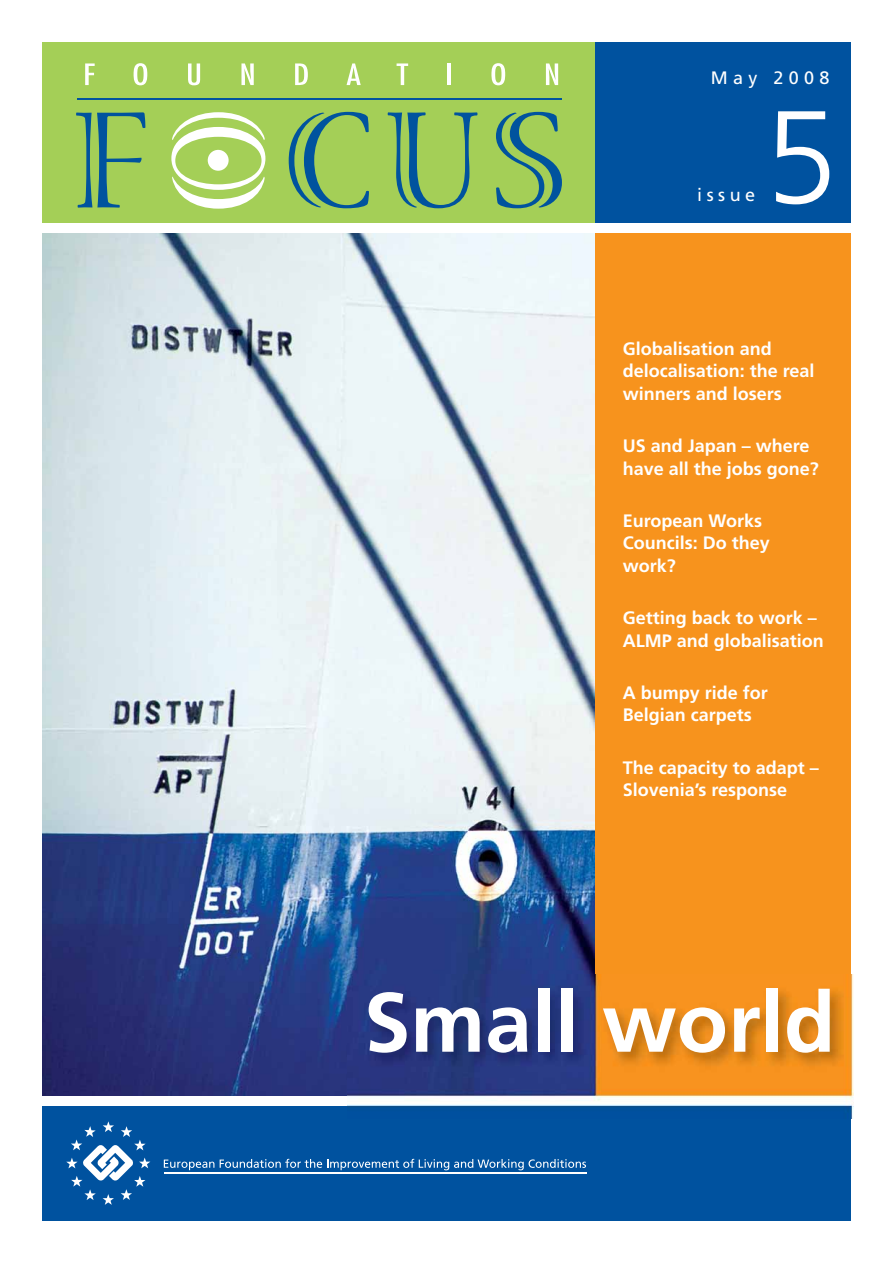
<style>
.page{position:relative;width:893px;height:1263px;background:#fff}
.page>*{position:absolute;margin:0;border:0;box-sizing:border-box;transform-origin:0 0}
.t1{font:300 132px "Frutiger";color:#fff}
.t2{font:700 84px "Frutiger LT Com";color:#fff}
.t3{font:700 18px/22.5px "Frutiger LT Com";color:#fff}
.t4{font:18px "Frutiger";letter-spacing:.3em;color:#fff}
</style>
<div class="page">
<div style="left:43px;top:43px;width:552px;height:180px;background:#a4cf57"></div>
<img style="left:43px;top:234px;width:552px;height:861px">
<div style="left:595px;top:43px;width:255px;height:180px;background:#00529f"></div>
<div style="left:595px;top:234px;width:255px;height:861px;background:#f7931d"></div>
<div style="left:43px;top:1106px;width:807px;height:114px;background:#00529f"></div>
<svg style="left:66px;top:1121px;width:84px;height:84px"></svg>
<hr style="left:164px;top:1172px;width:422px;height:1px;background:#fff">
<svg style="left:164px;top:1159px;width:50px;height:11px"></svg>
<svg style="left:220px;top:1159px;width:366px;height:11px"></svg>
<svg style="left:289px;top:112px;width:80px;height:96px"></svg>
<svg style="left:387px;top:112px;width:91px;height:96px"></svg>
<svg style="left:496px;top:112px;width:66px;height:96px"></svg>
<svg style="left:76px;top:112px;width:69px;height:96px"></svg>
<svg style="left:171px;top:112px;width:94px;height:97px"></svg>
<div style="left:208px;top:150px;width:21px;height:21px;background:#fff;border-radius:50%"></div>
<hr style="left:77px;top:98px;width:484px;height:1px;background:#00539e">
<svg style="left:85px;top:63px;width:10px;height:22px"></svg>
<svg style="left:134px;top:63px;width:13px;height:22px"></svg>
<svg style="left:188px;top:63px;width:12px;height:22px"></svg>
<svg style="left:241px;top:63px;width:13px;height:22px"></svg>
<svg style="left:295px;top:63px;width:13px;height:22px"></svg>
<svg style="left:346px;top:63px;width:15px;height:22px"></svg>
<svg style="left:396px;top:63px;width:12px;height:22px"></svg>
<svg style="left:491px;top:63px;width:14px;height:22px"></svg>
<svg style="left:546px;top:63px;width:12px;height:22px"></svg>
<hr style="left:447px;top:63px;width:3px;height:22px;background:#fff">
<img style="left:347px;top:974px;width:507px;height:144px">
<p class="t4" style="left:710px;top:71px;width:120px">May 2008</p>
<p class="t4" style="left:697px;top:188px;width:60px">issue</p>
<h1 class="t1" style="left:764px;top:104px;width:75px">5</h1>
<p class="t3" style="left:622px;top:339px;width:193px">Globalisation and delocalisation: the real winners and losers</p>
<p class="t3" style="left:622px;top:436px;width:198px">US and Japan – where have all the jobs gone?</p>
<p class="t3" style="left:622px;top:511px;width:149px">European Works<br>Councils: Do they work?</p>
<p class="t3" style="left:622px;top:608px;width:203px">Getting back to work –<br>ALMP and globalisation</p>
<p class="t3" style="left:622px;top:683px;width:147px">A bumpy ride for<br>Belgian carpets</p>
<p class="t3" style="left:622px;top:758px;width:198px">The capacity to adapt –<br>Slovenia’s response</p>
<h2 class="t2" style="left:364px;top:989px;width:473px">Small world</h2>
</div>
